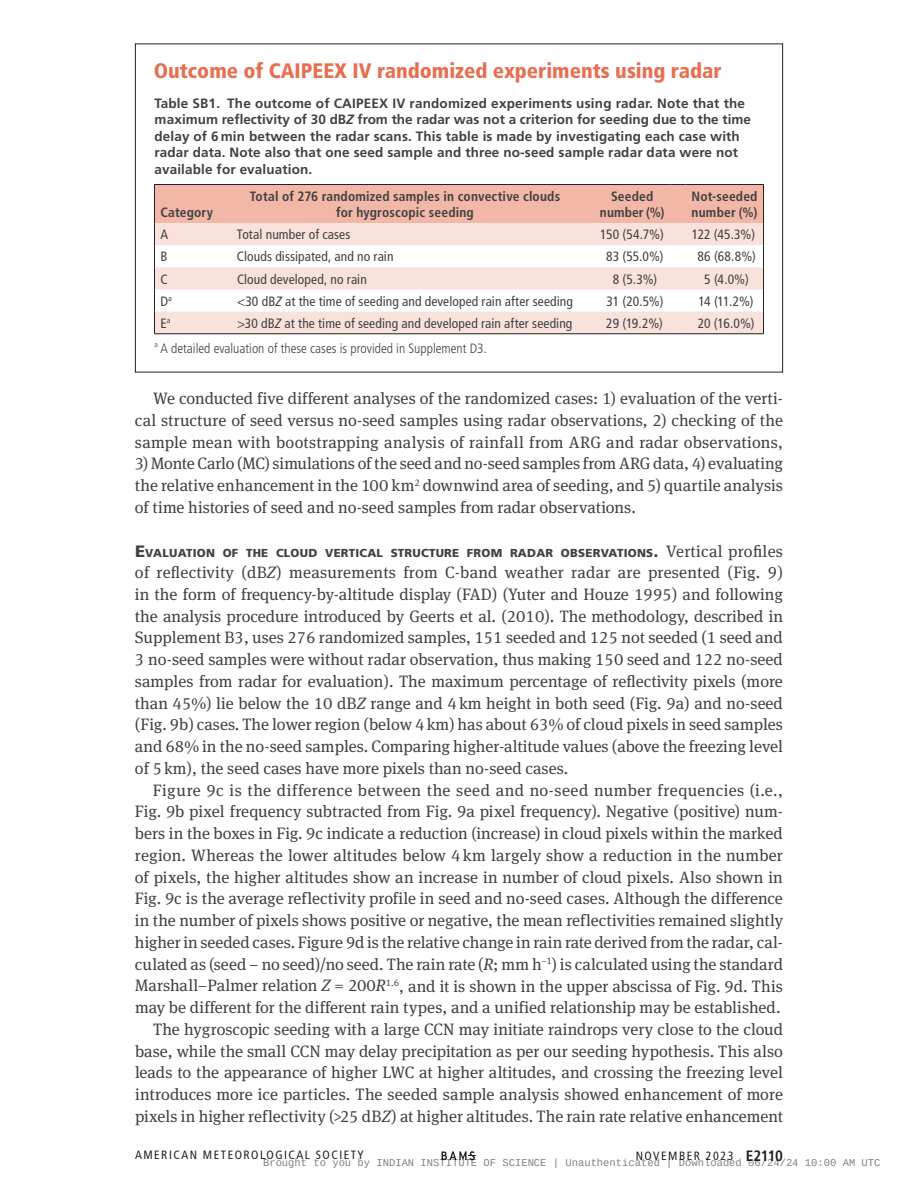
<style>
.page{position:relative;width:918px;height:1188px;background:#fff}
.page>*{position:absolute;margin:0;border:0;box-sizing:border-box;transform-origin:0 0}
.t1{font:900 condensed 21px "Frutiger LT Pro";color:#e76f51}
.t2{font:16.5px/21.8px "Meta Serif Pro";color:#414142;text-align:justify}
.t3{font:700 13.5px/16.5px "Frutiger LT Pro";letter-spacing:.01em;color:#414142}
.t4{font:condensed 13.5px "Frutiger LT Pro";letter-spacing:.01em;color:#414142}
.t5{font:700 condensed 13.5px/16.5px "Frutiger LT Pro";letter-spacing:.01em;color:#414142;text-align:center}
.t6{font:300 condensed 13.5px "Frutiger LT Pro";color:#414142}
.t7{font:condensed 12px "Frutiger LT Pro";letter-spacing:.125em;color:#231f20}
.t8{font:900 11.55px "Frutiger LT Pro";letter-spacing:.02em;color:#414142}
.t9{font:10.5px "Liberation Mono";color:rgb(0 0 0/.5)}
.s1{font-style:italic}
.s2{font-size:16.5px}
.s3{font-family:"Meta Serif Pro";font-weight:400;font-size:16.5px}
.s4{font-weight:700;font-size:15px}
</style>
<div class="page">
<svg style="left:442px;top:1151px;width:34px;height:9px"></svg>
<svg style="left:154px;top:184px;width:610px;height:150px"></svg>
<hr style="left:686px;top:333px;width:78px;height:1px;background:#231f20">
<hr style="left:154px;top:333px;width:62px;height:1px;background:#231f20">
<p class="t1" style="left:154px;top:58px;width:569px">Outcome of CAIPEEX IV randomized experiments using radar</p>
<p class="t3" style="left:154px;top:95px;width:598px">Table SB1. The outcome of CAIPEEX IV randomized experiments using radar. Note that the maximum reflectivity of 30 dB<span class="s1">Z</span> from the radar was not a criterion for seeding due to the time delay of 6min between the radar scans. This table is made by investigating each case with radar data. Note also that one seed sample and three no-seed sample radar data were not available for evaluation.</p>
<p class="t5" style="left:160px;top:204px;width:54px">Category</p>
<p class="t5" style="left:250px;top:188px;width:312px">Total of 276 randomized samples in convective clouds for hygroscopic seeding</p>
<p class="t5" style="left:600px;top:188px;width:66px">Seeded number (%)</p>
<p class="t5" style="left:691px;top:188px;width:68px;text-align:left">Not-seeded number (%)</p>
<p class="t4" style="left:160px;top:227px;width:9px">A</p>
<p class="t4" style="left:237px;top:227px;width:115px">Total number of cases</p>
<p class="t4" style="left:600px;top:227px;width:65px">150 (54.7%)</p>
<p class="t4" style="left:692px;top:227px;width:65px">122 (45.3%)</p>
<p class="t4" style="left:160px;top:249px;width:9px">B</p>
<p class="t4" style="left:237px;top:249px;width:158px">Clouds dissipated, and no rain</p>
<p class="t4" style="left:606px;top:249px;width:59px">83 (55.0%)</p>
<p class="t4" style="left:698px;top:249px;width:60px">86 (68.8%)</p>
<p class="t4" style="left:161px;top:271px;width:9px">C</p>
<p class="t4" style="left:237px;top:271px;width:131px">Cloud developed, no rain</p>
<p class="t4" style="left:613px;top:271px;width:46px">8 (5.3%)</p>
<p class="t4" style="left:704px;top:271px;width:46px">5 (4.0%)</p>
<p class="t4" style="left:161px;top:293px;width:13px">D<sup>a</sup></p>
<p class="t4" style="left:237px;top:293px;width:337px">&lt;30 dB<span class="s1">Z</span> at the time of seeding and developed rain after seeding</p>
<p class="t4" style="left:606px;top:293px;width:59px">31 (20.5%)</p>
<p class="t4" style="left:698px;top:293px;width:57px">14 (11.2%)</p>
<p class="t4" style="left:160px;top:315px;width:12px">E<sup>a</sup></p>
<p class="t4" style="left:237px;top:315px;width:337px">&gt;30 dB<span class="s1">Z</span> at the time of seeding and developed rain after seeding</p>
<p class="t4" style="left:606px;top:315px;width:58px">29 (19.2%)</p>
<p class="t4" style="left:698px;top:315px;width:58px">20 (16.0%)</p>
<p class="t6" style="left:154px;top:340px;width:334px"><sup>a</sup> A detailed evaluation of these cases is provided in Supplement D3.</p>
<p class="t2" style="left:135px;top:387px;width:650px;text-indent:18px">We conducted five different analyses of the randomized cases: 1) evaluation of the verti&shy;cal structure of seed versus no-seed samples using radar observations, 2) checking of the sample mean with bootstrapping analysis of rainfall from ARG and radar observations,</p>
<p class="t2" style="left:135px;top:452px;width:650px">3) Monte Carlo (MC) simulations of the seed and no-seed samples from ARG data, 4) evaluating the relative enhancement in the 100 km<sup>2</sup> downwind area of seeding, and 5) quartile analysis of time histories of seed and no-seed samples from radar observations.</p>
<p class="t8" style="left:135px;top:545px;width:649px"><span class="s2">E</span>VALUATION OF THE CLOUD VERTICAL STRUCTURE FROM RADAR OBSERVATIONS<span class="s2">.</span> <span class="s3">Vertical profiles</span></p>
<p class="t2" style="left:135px;top:561px;width:650px">of reflectivity (dB<span class="s1">Z</span>) measurements from C-band weather radar are presented (Fig. 9) in the form of frequency-by-altitude display (FAD) (Yuter and Houze 1995) and following the analysis procedure introduced by Geerts et al. (2010). The methodology, described in Supplement B3, uses 276 randomized samples, 151 seeded and 125 not seeded (1 seed and 3 no-seed samples were without radar observation, thus making 150 seed and 122 no-seed samples from radar for evaluation). The maximum percentage of reflectivity pixels (more than 45%) lie below the 10 dB<span class="s1">Z</span> range and 4km height in both seed (Fig. 9a) and no-seed (Fig. 9b) cases. The lower region (below 4km) has about 63% of cloud pixels in seed samples and 68% in the no-seed samples. Comparing higher-altitude values (above the freezing level of 5km), the seed cases have more pixels than no-seed cases.</p>
<p class="t2" style="left:135px;top:778px;width:650px;text-align:right">Figure 9c is the difference between the seed and no-seed number frequencies (i.e., Fig. 9b pixel frequency subtracted from Fig. 9a pixel frequency). Negative (positive) num&shy;bers in the boxes in Fig. 9c indicate a reduction (increase) in cloud pixels within the marked region. Whereas the lower altitudes below 4 km largely show a reduction in the number of pixels, the higher altitudes show an increase in number of cloud pixels. Also shown in Fig. 9c is the average reflectivity profile in seed and no-seed cases. Although the difference in the number of pixels shows positive or negative, the mean reflectivities remained slightly higher in seeded cases. Figure 9d is the relative change in rain rate derived from the radar, cal&shy;culated as (seed − no seed)/no seed. The rain rate (<span class="s1">R</span>; mm h<sup>−1</sup>) is calculated using the standard Marshall–Palmer relation <span class="s1">Z</span> = 200<span class="s1">R</span><sup>1.6</sup>, and it is shown in the upper abscissa of Fig. 9d. This may be different for the different rain types, and a unified relationship may be established.<br>The hygroscopic seeding with a large CCN may initiate raindrops very close to the cloud base, while the small CCN may delay precipitation as per our seeding hypothesis. This also leads to the appearance of higher LWC at higher altitudes, and crossing the freezing level introduces more ice particles. The seeded sample analysis showed enhancement of more pixels in higher reflectivity (&gt;25 dB<span class="s1">Z</span>) at higher altitudes. The rain rate relative enhancement</p>
<p class="t7" style="left:135px;top:1148px;width:230px">AMERICAN METEOROLOGICAL SOCIETY</p>
<p class="t7" style="left:636px;top:1149px;width:149px">NOVEMBER 2023 <span class="s4">E2110</span></p>
<p class="t9" style="left:263px;top:1157px;width:619px">Brought to you by INDIAN INSTITUTE OF SCIENCE | Unauthenticated | Downloaded 06/24/24 10:00 AM UTC</p>
</div>
